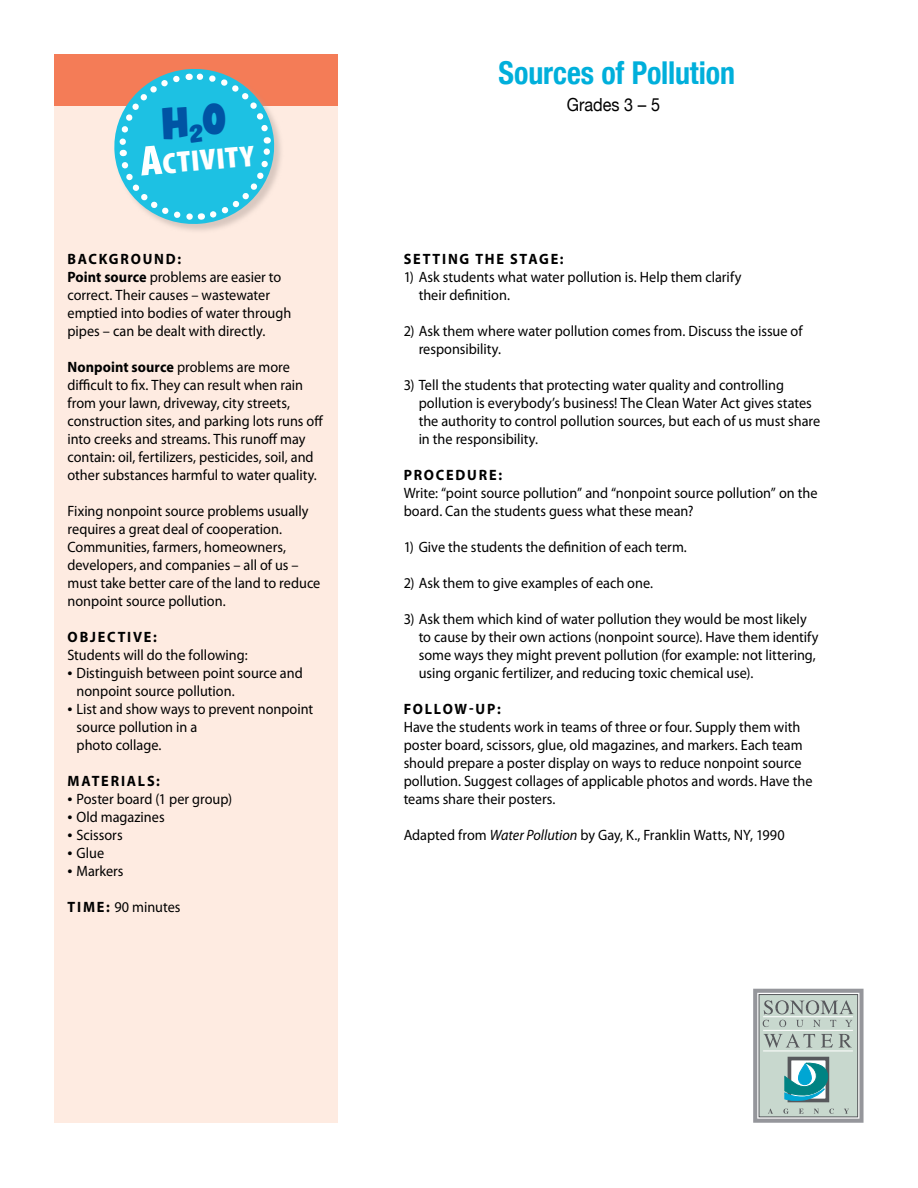
<style>
.page{position:relative;width:918px;height:1188px;background:#fff}
.page>*{position:absolute;margin:0;border:0;box-sizing:border-box;transform-origin:0 0}
.t1{font:700 condensed 31.5px "Helvetica Neue";letter-spacing:-.005em;color:#00afdb;scale:.95 1}
.t2{font:900 condensed 29.85px "Myriad Pro";color:#fff;scale:1.1 1}
.t3{font:18px "Helvetica Neue";color:#000;scale:.9 1}
.t4{font:15px/18px "Myriad Pro";color:#000;scale:.95 1}
.t5{font:700 15px "Myriad Pro";letter-spacing:.125em;color:#000;scale:.95 1}
.s1{font-size:42.6px}
.s2{font-weight:700}
.s3{font-size:18px}
.s4{font-style:italic}
</style>
<div class="page">
<div style="left:54px;top:104px;width:284px;height:1019px;background:#feebe1"></div>
<div style="left:54px;top:54px;width:284px;height:52px;background:#f47c57"></div>
<div style="left:114px;top:69px;width:170px;height:165px;background:#b4a59f;opacity:.5"></div>
<div style="left:753px;top:989px;width:111px;height:134px;border:12px solid #95969b"></div>
<div style="left:757px;top:993px;width:102px;height:126px;border:4px solid #fff"></div>
<div style="left:759px;top:995px;width:99px;height:122px;background:#c8d8ce"></div>
<div style="left:759px;top:994px;width:99px;height:123px;border:1px solid #57585c"></div>
<svg style="left:793px;top:1062px;width:31px;height:1px"></svg>
<div style="left:788px;top:1057px;width:41px;height:45px;border:4px solid #57585c"></div>
<svg style="left:764px;top:1000px;width:89px;height:14px"></svg>
<svg style="left:768px;top:1109px;width:5px;height:5px"></svg>
<svg style="left:783px;top:1109px;width:6px;height:5px"></svg>
<svg style="left:799px;top:1109px;width:5px;height:5px"></svg>
<svg style="left:814px;top:1109px;width:5px;height:5px"></svg>
<svg style="left:829px;top:1109px;width:5px;height:5px"></svg>
<svg style="left:844px;top:1109px;width:5px;height:5px"></svg>
<svg style="left:764px;top:1034px;width:51px;height:14px"></svg>
<svg style="left:821px;top:1034px;width:12px;height:13px"></svg>
<svg style="left:839px;top:1034px;width:12px;height:13px"></svg>
<svg style="left:763px;top:1020px;width:6px;height:7px"></svg>
<svg style="left:779px;top:1020px;width:7px;height:7px"></svg>
<svg style="left:796px;top:1020px;width:7px;height:7px"></svg>
<svg style="left:813px;top:1020px;width:7px;height:7px"></svg>
<svg style="left:830px;top:1020px;width:6px;height:7px"></svg>
<svg style="left:845px;top:1020px;width:7px;height:7px"></svg>
<svg style="left:785px;top:1063px;width:43px;height:38px;background:#49a5af"></svg>
<hr style="left:763px;top:1051px;width:90px;height:1px;background:#fff">
<hr style="left:763px;top:1030px;width:90px;height:1px;background:#fff">
<hr style="left:763px;top:1016px;width:90px;height:1px;background:#fff">
<svg style="left:114px;top:69px;width:164px;height:159px"></svg>
<h2 class="t2" style="left:139px;top:147px;width:105px;rotate:-5deg"><span class="s1">A</span>ctivity</h2>
<p class="t4" style="left:67px;top:250px;width:237px"><span class="s2">BACKGROUND:<br>POINT SOURCE</span> problems are easier to correct. Their causes – wastewater emptied into bodies of water through pipes – can be dealt with directly.</p>
<p class="t4" style="left:67px;top:358px;width:271px"><span class="s2">NONPOINT SOURCE</span> problems are more difficult to fix. They can result when rain from your lawn, driveway, city streets, construction sites, and parking lots runs off into creeks and streams. This runoff may contain: oil, fertilizers, pesticides, soil, and other substances harmful to water quality.</p>
<p class="t4" style="left:67px;top:502px;width:268px">Fixing nonpoint source problems usually requires a great deal of cooperation.<br>Communities, farmers, homeowners, developers, and companies – all of us – must take better care of the land to reduce nonpoint source pollution.</p>
<p class="t5" style="left:68px;top:627px;width:95px">OBJECTIVE:</p>
<p class="t4" style="left:67px;top:646px;width:191px">Students will do the following:</p>
<p class="t4" style="left:76px;top:664px;width:240px;text-indent:-9px"><span class="s3">•</span> Distinguish between point source and nonpoint source pollution.</p>
<p class="t4" style="left:76px;top:700px;width:251px;text-indent:-9px"><span class="s3">•</span> List and show ways to prevent nonpoint source pollution in a<br>photo collage.</p>
<p class="t5" style="left:68px;top:771px;width:99px">MATERIALS:</p>
<p class="t4" style="left:68px;top:790px;width:175px"><span class="s3">•</span> Poster board (1 per group)</p>
<p class="t4" style="left:68px;top:808px;width:104px"><span class="s3">•</span> Old magazines</p>
<p class="t4" style="left:68px;top:826px;width:60px"><span class="s3">•</span> Scissors</p>
<p class="t4" style="left:68px;top:844px;width:40px"><span class="s3">•</span> Glue</p>
<p class="t4" style="left:68px;top:862px;width:61px"><span class="s3">•</span> Markers</p>
<p class="t4" style="left:68px;top:898px;width:120px"><span class="s2">TIM E:</span> 90 minutes</p>
<h1 class="t1" style="left:499px;top:54px;width:251px">Sources of Pollution</h1>
<p class="t3" style="left:567px;top:94px;width:105px">Grades 3 – 5</p>
<p class="t5" style="left:404px;top:249px;width:170px">SETTING THE STAGE:</p>
<p class="t4" style="left:419px;top:268px;width:341px;text-indent:-15px">1) Ask students what water pollution is. Help them clarify their definition.</p>
<p class="t4" style="left:419px;top:322px;width:406px;text-indent:-15px">2) Ask them where water pollution comes from. Discuss the issue of responsibility.</p>
<p class="t4" style="left:419px;top:376px;width:424px;text-indent:-15px">3) Tell the students that protecting water quality and controlling pollution is everybody’s business! The Clean Water Act gives states the authority to control pollution sources, but each of us must share in the responsibility.</p>
<p class="t5" style="left:404px;top:465px;width:105px">PROCEDURE:</p>
<p class="t4" style="left:404px;top:484px;width:437px">Write: “point source pollution” and “nonpoint source pollution” on the board. Can the students guess what these mean?</p>
<p class="t4" style="left:404px;top:538px;width:300px">1) Give the students the definition of each term.</p>
<p class="t4" style="left:404px;top:574px;width:264px">2) Ask them to give examples of each one.</p>
<p class="t4" style="left:419px;top:610px;width:423px;text-indent:-15px">3) Ask them which kind of water pollution they would be most likely to cause by their own actions (nonpoint source). Have them identify some ways they might prevent pollution (for example: not littering, using organic fertilizer, and reducing toxic chemical use).</p>
<p class="t5" style="left:404px;top:699px;width:103px">FOLLOW-UP:</p>
<p class="t4" style="left:404px;top:718px;width:432px">Have the students work in teams of three or four. Supply them with poster board, scissors, glue, old magazines, and markers. Each team should prepare a poster display on ways to reduce nonpoint source pollution. Suggest collages of applicable photos and words. Have the teams share their posters.</p>
<p class="t4" style="left:404px;top:826px;width:403px">Adapted from <span class="s4">Water Pollution</span> by Gay, K., Franklin Watts, NY, 1990</p>
</div>
